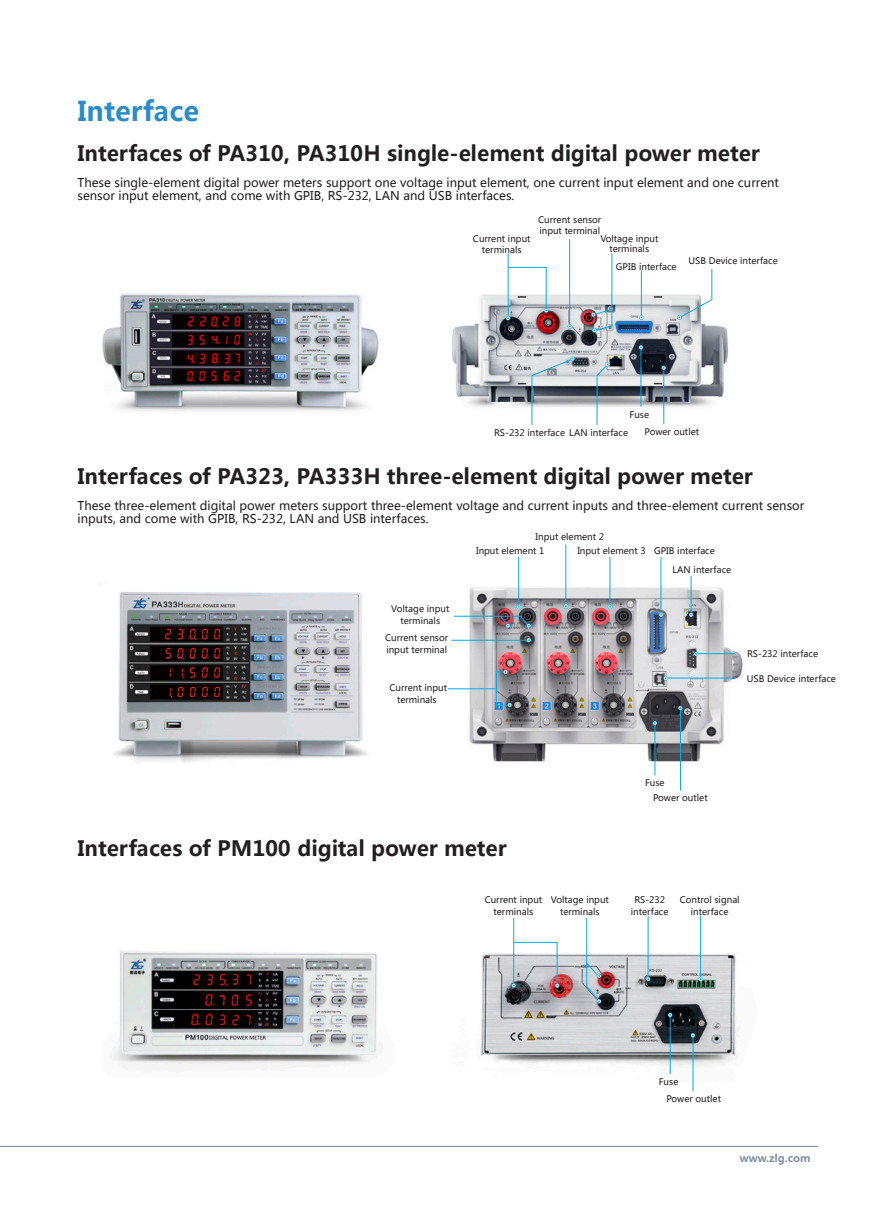
<style>
.page{position:relative;width:893px;height:1212px;background:#fff}
.page>*{position:absolute;margin:0;border:0;box-sizing:border-box;transform-origin:0 0}
.一级标题{font:700 27px "Microsoft Ya Hei";color:#2a8ccb}
.二级标题{font:700 21px "Microsoft Ya Hei";color:#231f20}
.正文2{font:12px/13.5px "Microsoft Ya Hei";color:#231f20}
.t1{font:700 10.5px "Microsoft Ya Hei";color:#8190a0}
._7号雅黑{font:9px/12px "Microsoft Ya Hei";color:#231f20;text-align:center}
</style>
<div class="page">
<hr style="left:0;top:1146px;width:818px;height:1px;background:#8190a0">
<img style="left:102px;top:239px;width:627px;height:186px">
<hr style="left:508px;top:253px;width:1px;height:65px;background:#00aeef">
<hr style="left:569px;top:239px;width:1px;height:87px;background:#00aeef">
<hr style="left:641px;top:270px;width:1px;height:47px;background:#00aeef">
<hr style="left:663px;top:369px;width:1px;height:55px;background:#00aeef">
<hr style="left:641px;top:348px;width:1px;height:58px;background:#00aeef">
<svg style="left:661px;top:365px;width:5px;height:5px"></svg>
<svg style="left:639px;top:315px;width:5px;height:5px"></svg>
<svg style="left:567px;top:324px;width:5px;height:5px"></svg>
<svg style="left:506px;top:267px;width:42px;height:53px"></svg>
<svg style="left:639px;top:345px;width:4px;height:5px"></svg>
<svg style="left:597px;top:362px;width:13px;height:63px"></svg>
<svg style="left:531px;top:356px;width:44px;height:69px"></svg>
<svg style="left:591px;top:253px;width:21px;height:80px"></svg>
<svg style="left:677px;top:268px;width:35px;height:52px"></svg>
<img style="left:113px;top:553px;width:630px;height:223px">
<hr style="left:610px;top:557px;width:1px;height:49px;background:#00aeef">
<svg style="left:608px;top:605px;width:4px;height:4px"></svg>
<hr style="left:661px;top:557px;width:1px;height:57px;background:#00aeef">
<svg style="left:659px;top:612px;width:4px;height:5px"></svg>
<hr style="left:691px;top:576px;width:1px;height:38px;background:#00aeef">
<svg style="left:689px;top:612px;width:4px;height:5px"></svg>
<hr style="left:697px;top:653px;width:38px;height:1px;background:#00aeef">
<svg style="left:694px;top:651px;width:4px;height:5px"></svg>
<hr style="left:667px;top:678px;width:69px;height:1px;background:#00aeef">
<svg style="left:663px;top:676px;width:5px;height:4px"></svg>
<hr style="left:680px;top:709px;width:1px;height:82px;background:#00aeef">
<svg style="left:678px;top:706px;width:5px;height:4px"></svg>
<hr style="left:655px;top:724px;width:1px;height:51px;background:#00aeef">
<svg style="left:653px;top:721px;width:4px;height:4px"></svg>
<hr style="left:566px;top:544px;width:1px;height:61px;background:#00aeef">
<svg style="left:564px;top:603px;width:4px;height:6px"></svg>
<hr style="left:518px;top:557px;width:1px;height:49px;background:#00aeef">
<svg style="left:516px;top:605px;width:5px;height:4px"></svg>
<hr style="left:451px;top:640px;width:77px;height:1px;background:#00aeef">
<svg style="left:527px;top:638px;width:4px;height:4px"></svg>
<hr style="left:448px;top:688px;width:48px;height:1px;background:#00aeef">
<svg style="left:453px;top:615px;width:78px;height:13px"></svg>
<svg style="left:496px;top:670px;width:16px;height:37px"></svg>
<img style="left:113px;top:915px;width:623px;height:177px">
<hr style="left:513px;top:918px;width:1px;height:66px;background:#00aeef">
<hr style="left:648px;top:915px;width:1px;height:63px;background:#00aeef">
<svg style="left:646px;top:977px;width:4px;height:4px"></svg>
<hr style="left:700px;top:915px;width:1px;height:63px;background:#00aeef">
<svg style="left:698px;top:977px;width:5px;height:4px"></svg>
<svg style="left:512px;top:942px;width:47px;height:46px"></svg>
<hr style="left:693px;top:1036px;width:1px;height:55px;background:#00aeef">
<hr style="left:670px;top:1015px;width:1px;height:59px;background:#00aeef">
<svg style="left:691px;top:1033px;width:4px;height:4px"></svg>
<svg style="left:668px;top:1013px;width:4px;height:4px"></svg>
<svg style="left:586px;top:917px;width:15px;height:86px"></svg>
<p class="一级标题" style="left:77px;top:92px;width:123px">Interface</p>
<p class="二级标题" style="left:77px;top:139px;width:684px">Interfaces of PA310, PA310H single-element digital power meter</p>
<p class="正文2" style="left:77px;top:175px;width:703px">These single-element digital power meters support one voltage input element, one current input element and one current sensor input element, and come with GPIB, RS-232, LAN and USB interfaces.</p>
<p class="_7号雅黑" style="left:473px;top:234px;width:59px;line-height:10.5px">Current input terminals</p>
<p class="_7号雅黑" style="left:538px;top:214px;width:65px;line-height:10.5px;text-align:left">Current sensor input terminal</p>
<p class="_7号雅黑" style="left:600px;top:233px;width:60px;line-height:10.5px">Voltage input terminals</p>
<p class="_7号雅黑" style="left:616px;top:261px;width:62px">GPIB interface</p>
<p class="_7号雅黑" style="left:689px;top:255px;width:91px">USB Device interface</p>
<p class="_7号雅黑" style="left:630px;top:408px;width:21px">Fuse</p>
<p class="_7号雅黑" style="left:494px;top:427px;width:73px">RS-232 interface</p>
<p class="_7号雅黑" style="left:569px;top:427px;width:60px">LAN interface</p>
<p class="_7号雅黑" style="left:645px;top:425px;width:56px">Power outlet</p>
<p class="二级标题" style="left:77px;top:462px;width:677px">Interfaces of PA323, PA333H three-element digital power meter</p>
<p class="正文2" style="left:77px;top:498px;width:728px">These three-element digital power meters support three-element voltage and current inputs and three-element current sensor inputs, and come with GPIB, RS-232, LAN and USB interfaces.</p>
<p class="_7号雅黑" style="left:391px;top:602px;width:60px">Voltage input terminals</p>
<p class="_7号雅黑" style="left:385px;top:632px;width:65px;text-align:left">Current sensor input terminal</p>
<p class="_7号雅黑" style="left:389px;top:682px;width:59px">Current input terminals</p>
<p class="_7号雅黑" style="left:536px;top:530px;width:70px">Input element 2</p>
<p class="_7号雅黑" style="left:476px;top:544px;width:70px">Input element 1</p>
<p class="_7号雅黑" style="left:577px;top:544px;width:70px">Input element 3</p>
<p class="_7号雅黑" style="left:654px;top:544px;width:62px">GPIB interface</p>
<p class="_7号雅黑" style="left:672px;top:564px;width:60px">LAN interface</p>
<p class="_7号雅黑" style="left:747px;top:647px;width:73px">RS-232 interface</p>
<p class="_7号雅黑" style="left:747px;top:672px;width:91px">USB Device interface</p>
<p class="二级标题" style="left:77px;top:834px;width:431px">Interfaces of PM100 digital power meter</p>
<p class="_7号雅黑" style="left:485px;top:894px;width:59px">Current input terminals</p>
<p class="_7号雅黑" style="left:551px;top:894px;width:60px">Voltage input terminals</p>
<p class="_7号雅黑" style="left:645px;top:776px;width:21px">Fuse</p>
<p class="_7号雅黑" style="left:653px;top:791px;width:56px">Power outlet</p>
<p class="_7号雅黑" style="left:634px;top:894px;width:32px">RS-232</p>
<p class="_7号雅黑" style="left:631px;top:906px;width:39px">interface</p>
<p class="_7号雅黑" style="left:680px;top:894px;width:61px">Control signal interface</p>
<p class="_7号雅黑" style="left:659px;top:1076px;width:21px">Fuse</p>
<p class="_7号雅黑" style="left:666px;top:1093px;width:56px">Power outlet</p>
<p class="t1" style="left:740px;top:1151px;width:72px">www.zlg.com</p>
</div>
